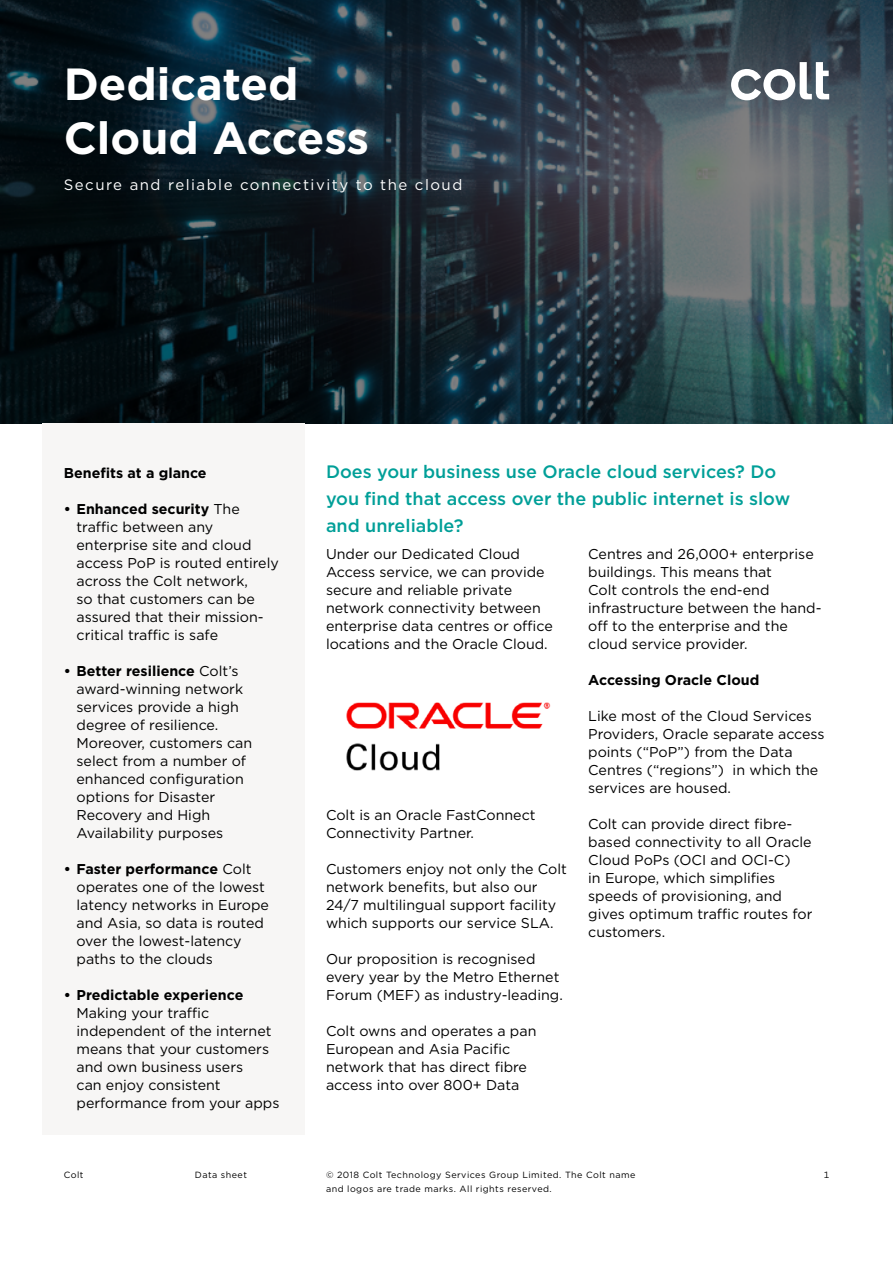
<style>
.page{position:relative;width:893px;height:1263px;background:#fff}
.page>*{position:absolute;margin:0;border:0;box-sizing:border-box;transform-origin:0 0}
.t1{font:700 45px/54px "Gotham";color:#fff}
.t2{font:500 18px/27px "Gotham";color:#009f98}
.t3{font:15px "Gotham";letter-spacing:.1em;color:#fff}
.t4{font:14.25px/18px "Gotham";color:#000}
.t5{font:700 14.25px "Gotham";color:#000}
.t6{font:9px "Gotham";letter-spacing:.05em;color:#000}
.s1{font-weight:700}
</style>
<div class="page">
<svg style="left:0;top:0;width:893px;height:424px;background:#213139"></svg>
<div style="left:43px;top:424px;width:262px;height:711px;background:#f7f6f5"></div>
<svg style="left:731px;top:62px;width:98px;height:38px"></svg>
<img style="left:346px;top:702px;width:205px;height:69px">
<h1 class="t1" style="left:64px;top:57px;width:307px">Dedicated<br>Cloud Access</h1>
<p class="t3" style="left:64px;top:175px;width:400px">Secure and reliable connectivity to the cloud</p>
<p class="t5" style="left:64px;top:463px;width:144px">Benefits at a glance</p>
<p class="t4" style="left:77px;top:499px;width:204px;text-indent:-13px"><span class="s1">• Enhanced security</span> The traffic between any enterprise site and cloud access PoP is routed entirely across the Colt network,<br>so that customers can be assured that their mission&shy;critical traffic is safe</p>
<p class="t4" style="left:77px;top:661px;width:177px;text-indent:-13px"><span class="s1">• Better resilience</span> Colt’s award-winning network services provide a high degree of resilience.<br>Moreover, customers can select from a number of enhanced configuration options for Disaster<br>Recovery and High<br>Availability purposes</p>
<p class="t4" style="left:77px;top:859px;width:194px;text-indent:-13px"><span class="s1">• Faster performance</span> Colt operates one of the lowest latency networks in Europe and Asia, so data is routed over the lowest-latency paths to the clouds</p>
<p class="t5" style="left:64px;top:985px;width:181px">• Predictable experience</p>
<p class="t4" style="left:77px;top:1003px;width:204px">Making your traffic independent of the internet means that your customers and own business users<br>can enjoy consistent performance from your apps</p>
<p class="t6" style="left:64px;top:1169px;width:21px">Colt</p>
<p class="t6" style="left:195px;top:1169px;width:54px">Data sheet</p>
<p class="t2" style="left:326px;top:458px;width:466px">Does your business use Oracle cloud services? Do you find that access over the public internet is slow and unreliable?</p>
<p class="t4" style="left:326px;top:544px;width:228px">Under our Dedicated Cloud<br>Access service, we can provide secure and reliable private network connectivity between enterprise data centres or office locations and the Oracle Cloud.</p>
<p class="t4" style="left:326px;top:805px;width:211px">Colt is an Oracle FastConnect<br>Connectivity Partner.</p>
<p class="t4" style="left:326px;top:859px;width:242px">Customers enjoy not only the Colt network benefits, but also our 24/7 multilingual support facility which supports our service SLA.</p>
<p class="t4" style="left:326px;top:949px;width:238px">Our proposition is recognised every year by the Metro Ethernet<br>Forum (MEF) as industry-leading.</p>
<p class="t4" style="left:326px;top:1021px;width:212px">Colt owns and operates a pan<br>European and Asia Pacific network that has direct fibre access into over 800+ Data</p>
<p class="t4" style="left:588px;top:544px;width:235px">Centres and 26,000+ enterprise buildings. This means that<br>Colt controls the end-end infrastructure between the hand&shy;off to the enterprise and the cloud service provider.</p>
<p class="t5" style="left:588px;top:670px;width:173px">Accessing Oracle Cloud</p>
<p class="t4" style="left:588px;top:706px;width:238px">Like most of the Cloud Services<br>Providers, Oracle separate access points (“PoP”) from the Data<br>Centres (“regions”) in which the services are housed.</p>
<p class="t4" style="left:588px;top:814px;width:226px">Colt can provide direct fibre&shy;based connectivity to all Oracle<br>Cloud PoPs (OCI and OCI-C)<br>in Europe, which simplifies speeds of provisioning, and gives optimum traffic routes for customers.</p>
<p class="t6" style="left:326px;top:1169px;width:311px">© 2018 Colt Technology Services Group Limited. The Colt name</p>
<p class="t6" style="left:824px;top:1169px;width:7px">1</p>
<p class="t6" style="left:326px;top:1183px;width:227px">and logos are trade marks. All rights reserved.</p>
</div>
